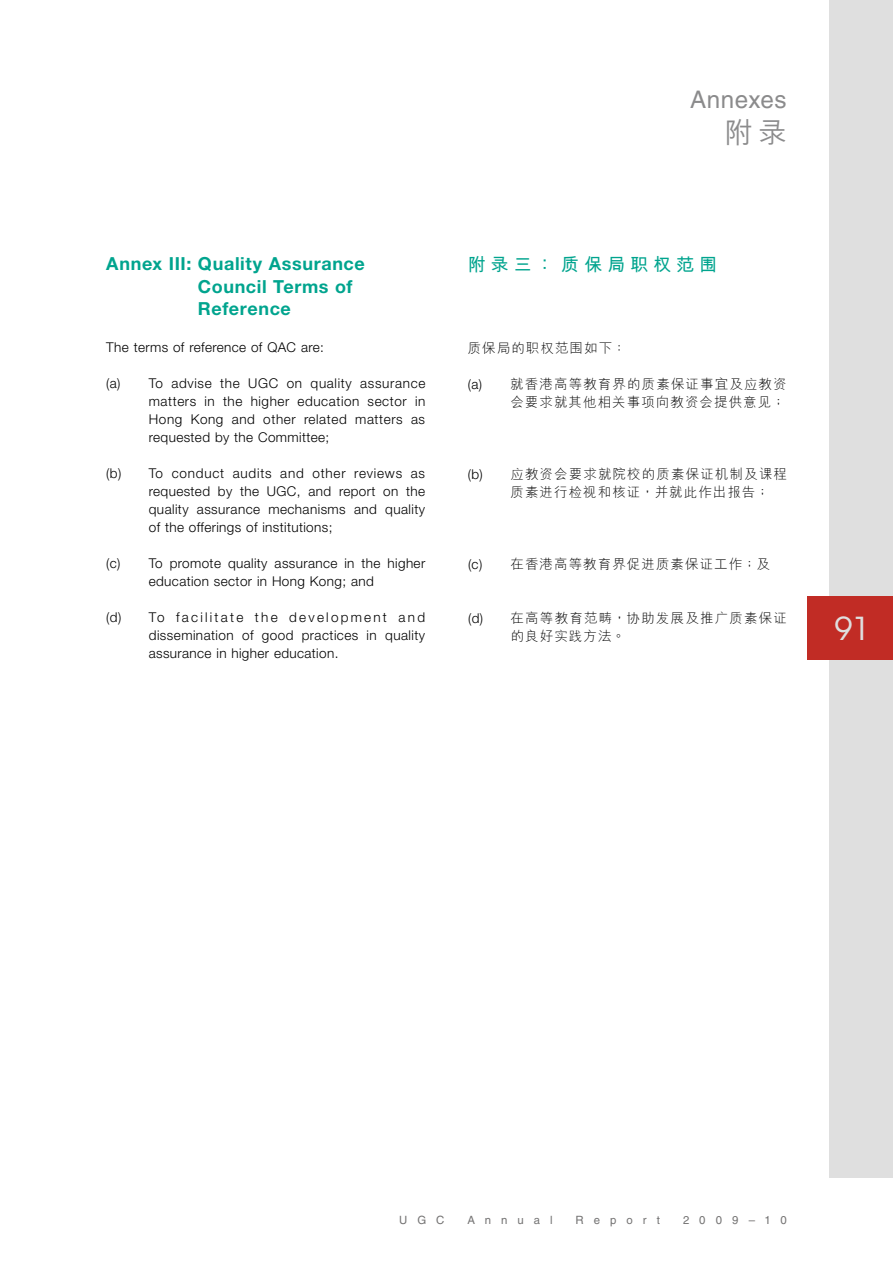
<style>
.page{position:relative;width:893px;height:1263px;background:#fff}
.page>*{position:absolute;margin:0;border:0;box-sizing:border-box;transform-origin:0 0}
.t1{font:31.5px "ITC Avant Garde Std";color:#dfdfdf}
.t2{font:500 28.5px "M Hei HKS";color:#8b8b8c}
.t3{font:24.15px "Helvetica LT Std";letter-spacing:.02em;color:#8b8b8c}
.t4{font:700 18px/22.5px "Helvetica Neue LT Std";letter-spacing:.035em;color:#00a48e}
.t5{font:700 18px "M Hei HKS";letter-spacing:.28em;color:#00a48e}
.t6{font:300 13.5px/18px "Helvetica Neue LT Std";letter-spacing:.03em;color:#000;text-align:justify}
.t7{font:300 13.5px/18px "M Hei HKS";letter-spacing:.08em;color:#000}
.t8{font:11.4px "Helvetica LT Std";letter-spacing:.87em;color:#747373}
.s1{font-family:"Helvetica Neue LT Std"}
</style>
<div class="page">
<div style="left:829px;top:0;width:64px;height:1178px;background:#dfdfdf"></div>
<div style="left:808px;top:596px;width:85px;height:64px;background:#c12c25"></div>
<h3 class="t3" style="left:690px;top:85px;width:98px">Annexes</h3>
<h2 class="t2" style="left:724px;top:112px;width:64px">附錄</h2>
<h3 class="t4" style="left:198px;top:252px;width:168px;text-indent:-92px">Annex III: Quality Assurance<br>Council Terms of<br>Reference</h3>
<p class="t6" style="left:106px;top:338px;width:219px">The terms of reference of QAC are:</p>
<p class="t6" style="left:149px;top:374px;width:278px;text-indent:-43px">(a) To advise the UGC on quality assurance matters in the higher education sector in Hong Kong and other related matters as requested by the Committee;</p>
<p class="t6" style="left:149px;top:464px;width:278px;text-indent:-43px">(b) To conduct audits and other reviews as requested by the UGC, and report on the quality assurance mechanisms and quality of the offerings of institutions;</p>
<p class="t6" style="left:149px;top:554px;width:278px;text-indent:-43px">(c) To promote quality assurance in the higher education sector in Hong Kong; and</p>
<p class="t6" style="left:149px;top:608px;width:278px;text-indent:-43px">(d) To facilitate the development and dissemination of good practices in quality assurance in higher education.</p>
<h3 class="t5" style="left:468px;top:252px;width:251px">附錄三： 質保局職權範圍</h3>
<p class="t7" style="left:468px;top:338px;width:160px">質保局的職權範圍如下：</p>
<p class="t7" style="left:468px;top:374px;width:320px;text-align:right"><span class="s1">(a)</span> 就香港高等教育界的質素保證事宜及應教資會要求就其他相關事項向教資會提供意見；</p>
<p class="t7" style="left:510px;top:464px;width:278px;text-indent:-43px"><span class="s1">(b)</span> 應教資會要求就院校的質素保證機制及課程質素進行檢視和核證，並就此作出報告；</p>
<p class="t7" style="left:468px;top:554px;width:304px"><span class="s1">(c)</span> 在香港高等教育界促進質素保證工作；及</p>
<p class="t7" style="left:511px;top:608px;width:278px;text-indent:-43px"><span class="s1">(d)</span> 在高等教育範疇，協助發展及推廣質素保證的良好實踐方法。</p>
<h1 class="t1" style="left:834px;top:609px;width:38px">91</h1>
<p class="t8" style="left:399px;top:1213px;width:47px">UGC</p>
<p class="t8" style="left:467px;top:1213px;width:87px">Annual</p>
<p class="t8" style="left:576px;top:1213px;width:86px">Report</p>
<p class="t8" style="left:683px;top:1213px;width:105px">2009–10</p>
</div>
